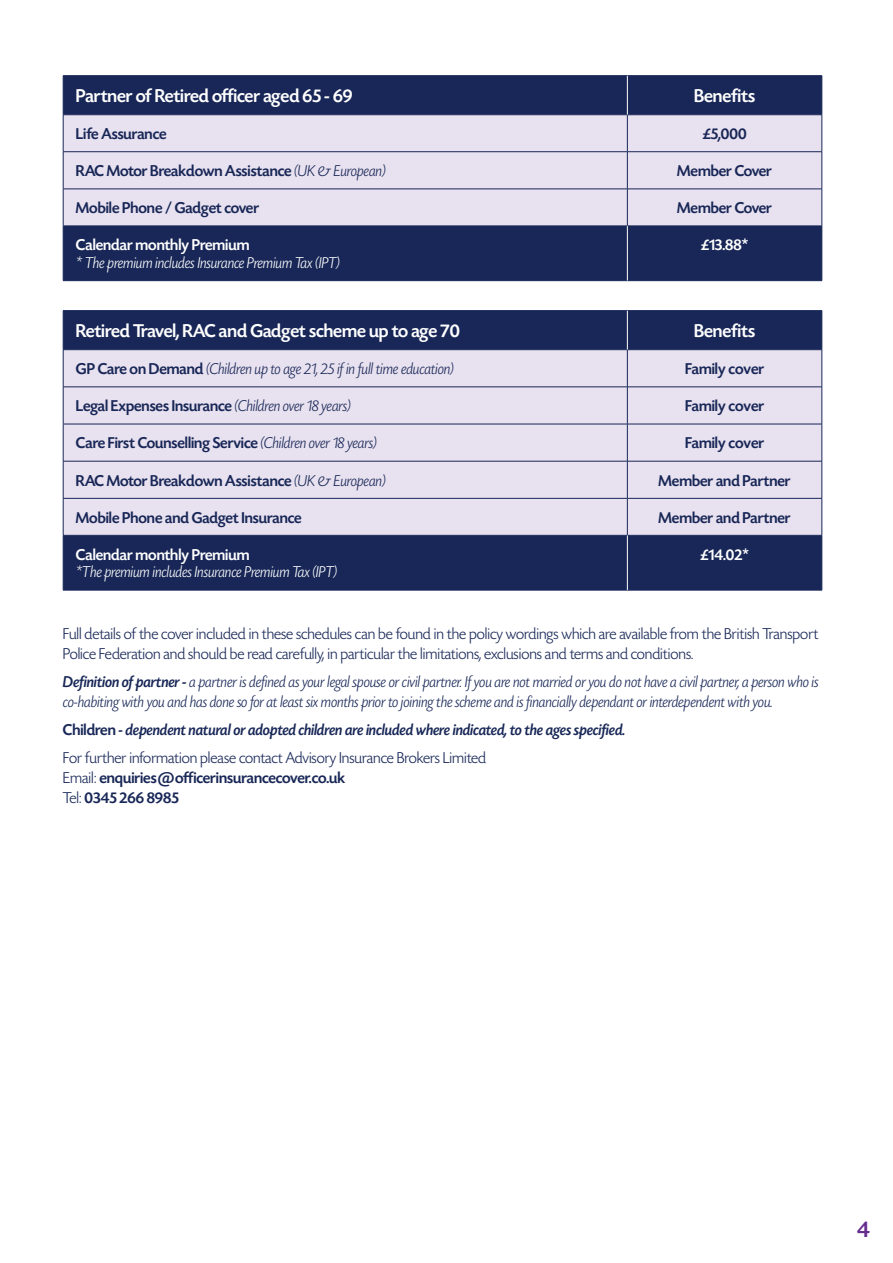
<style>
.page{position:relative;width:893px;height:1263px;background:#fff}
.page>*{position:absolute;margin:0;border:0;box-sizing:border-box;transform-origin:0 0}
.t1{font:500 24px "Today SHOP";color:#652d8e}
.t2{font:500 19.5px "Today SHOP";color:#fff}
.t3{font:500 16.5px/19.8px "Today SHOP";color:#182757}
.t4{font:italic 300 16.5px/19.8px "Today SHOP";color:#182757}
.t5{font:300 16.5px/19.8px "Today SHOP";color:#182757}
.t6{font:italic 500 16.5px/28.3px "Today SHOP";color:#182757}
.t7{font:italic 300 16.5px "Today SHOP";color:#fff}
.t8{font:500 16.5px "Today SHOP";color:#fff}
.s1{font-weight:300;font-style:italic}
.s2{font-weight:500;font-style:normal}
.s3{font-weight:500}
.s4{font-style:normal}
.s5{font-weight:300;font-style:normal}
.s6{font-weight:300}
</style>
<div class="page">
<div style="left:64px;top:76px;width:758px;height:204px;background:#182757"></div>
<div style="left:64px;top:115px;width:758px;height:111px;background:#e8e1ef"></div>
<hr style="left:63px;top:75px;width:564px;height:1px;background:#182757">
<hr style="left:63px;top:76px;width:1px;height:39px;background:#182757">
<hr style="left:627px;top:75px;width:195px;height:1px;background:#182757">
<hr style="left:822px;top:76px;width:1px;height:39px;background:#182757">
<hr style="left:63px;top:114px;width:564px;height:1px;background:#182757">
<hr style="left:63px;top:115px;width:1px;height:37px;background:#182757">
<hr style="left:627px;top:114px;width:195px;height:1px;background:#182757">
<hr style="left:627px;top:115px;width:1px;height:37px;background:#182757">
<hr style="left:822px;top:115px;width:1px;height:37px;background:#182757">
<hr style="left:63px;top:151px;width:564px;height:1px;background:#182757">
<hr style="left:63px;top:152px;width:1px;height:37px;background:#182757">
<hr style="left:627px;top:151px;width:195px;height:1px;background:#182757">
<hr style="left:627px;top:152px;width:1px;height:37px;background:#182757">
<hr style="left:822px;top:152px;width:1px;height:37px;background:#182757">
<hr style="left:63px;top:189px;width:564px;height:1px;background:#182757">
<hr style="left:63px;top:189px;width:1px;height:37px;background:#182757">
<hr style="left:627px;top:189px;width:195px;height:1px;background:#182757">
<hr style="left:627px;top:189px;width:1px;height:37px;background:#182757">
<hr style="left:822px;top:189px;width:1px;height:37px;background:#182757">
<hr style="left:63px;top:226px;width:564px;height:1px;background:#182757">
<hr style="left:63px;top:226px;width:1px;height:54px;background:#182757">
<hr style="left:627px;top:226px;width:195px;height:1px;background:#182757">
<hr style="left:822px;top:226px;width:1px;height:54px;background:#182757">
<hr style="left:63px;top:280px;width:564px;height:1px;background:#182757">
<hr style="left:627px;top:280px;width:195px;height:1px;background:#182757">
<hr style="left:627px;top:226px;width:1px;height:54px;background:#fff">
<hr style="left:627px;top:76px;width:1px;height:39px;background:#fff">
<div style="left:64px;top:311px;width:758px;height:279px;background:#182757"></div>
<div style="left:64px;top:350px;width:758px;height:185px;background:#e8e1ef"></div>
<hr style="left:63px;top:310px;width:564px;height:1px;background:#182757">
<hr style="left:63px;top:311px;width:1px;height:38px;background:#182757">
<hr style="left:627px;top:310px;width:195px;height:1px;background:#182757">
<hr style="left:822px;top:311px;width:1px;height:38px;background:#182757">
<hr style="left:63px;top:535px;width:1px;height:55px;background:#182757">
<hr style="left:822px;top:535px;width:1px;height:55px;background:#182757">
<hr style="left:63px;top:590px;width:564px;height:1px;background:#182757">
<hr style="left:627px;top:590px;width:195px;height:1px;background:#182757">
<hr style="left:63px;top:349px;width:564px;height:1px;background:#182757">
<hr style="left:63px;top:350px;width:1px;height:37px;background:#182757">
<hr style="left:627px;top:349px;width:195px;height:1px;background:#182757">
<hr style="left:627px;top:350px;width:1px;height:37px;background:#182757">
<hr style="left:822px;top:350px;width:1px;height:37px;background:#182757">
<hr style="left:63px;top:461px;width:564px;height:1px;background:#182757">
<hr style="left:63px;top:498px;width:564px;height:1px;background:#182757">
<hr style="left:63px;top:535px;width:564px;height:1px;background:#182757">
<hr style="left:627px;top:461px;width:195px;height:1px;background:#182757">
<hr style="left:627px;top:498px;width:195px;height:1px;background:#182757">
<hr style="left:627px;top:535px;width:195px;height:1px;background:#182757">
<hr style="left:63px;top:387px;width:564px;height:1px;background:#182757">
<hr style="left:63px;top:387px;width:1px;height:37px;background:#182757">
<hr style="left:627px;top:387px;width:195px;height:1px;background:#182757">
<hr style="left:627px;top:387px;width:1px;height:37px;background:#182757">
<hr style="left:822px;top:387px;width:1px;height:37px;background:#182757">
<hr style="left:63px;top:424px;width:564px;height:1px;background:#182757">
<hr style="left:63px;top:424px;width:1px;height:37px;background:#182757">
<hr style="left:63px;top:461px;width:1px;height:37px;background:#182757">
<hr style="left:63px;top:498px;width:1px;height:37px;background:#182757">
<hr style="left:627px;top:424px;width:195px;height:1px;background:#182757">
<hr style="left:627px;top:424px;width:1px;height:37px;background:#182757">
<hr style="left:822px;top:424px;width:1px;height:37px;background:#182757">
<hr style="left:627px;top:461px;width:1px;height:37px;background:#182757">
<hr style="left:822px;top:461px;width:1px;height:37px;background:#182757">
<hr style="left:627px;top:498px;width:1px;height:37px;background:#182757">
<hr style="left:822px;top:498px;width:1px;height:37px;background:#182757">
<hr style="left:627px;top:311px;width:1px;height:38px;background:#fff">
<hr style="left:627px;top:535px;width:1px;height:55px;background:#fff">
<p class="t2" style="left:76px;top:86px;width:278px">Partner of Retired officer aged 65 - 69</p>
<p class="t2" style="left:694px;top:86px;width:62px">Benefits</p>
<p class="t3" style="left:76px;top:124px;width:92px">Life Assurance</p>
<p class="t3" style="left:703px;top:124px;width:45px">£5,000</p>
<p class="t3" style="left:76px;top:161px;width:311px">RAC Motor Breakdown Assistance <span class="s1">(UK &amp; European)</span></p>
<p class="t3" style="left:677px;top:161px;width:96px">Member Cover</p>
<p class="t3" style="left:76px;top:198px;width:185px">Mobile Phone / Gadget cover</p>
<p class="t3" style="left:677px;top:198px;width:96px">Member Cover</p>
<p class="t8" style="left:76px;top:236px;width:175px">Calendar monthly Premium</p>
<p class="t7" style="left:76px;top:254px;width:265px">* The premium includes Insurance Premium Tax (IPT)</p>
<p class="t8" style="left:701px;top:236px;width:49px">£13.88*</p>
<p class="t2" style="left:76px;top:321px;width:385px">Retired Travel, RAC and Gadget scheme up to age 70</p>
<p class="t2" style="left:694px;top:321px;width:62px">Benefits</p>
<p class="t4" style="left:76px;top:359px;width:379px"><span class="s2">GP Care on Demand</span> (Children up to age 21, 25 if in full time education)</p>
<p class="t3" style="left:685px;top:359px;width:81px">Family cover</p>
<p class="t3" style="left:76px;top:397px;width:276px">Legal Expenses Insurance <span class="s1">(Children over 18 years)</span></p>
<p class="t3" style="left:685px;top:396px;width:81px">Family cover</p>
<p class="t3" style="left:76px;top:434px;width:302px">Care First Counselling Service <span class="s1">(Children over 18 years)</span></p>
<p class="t3" style="left:685px;top:434px;width:81px">Family cover</p>
<p class="t3" style="left:76px;top:471px;width:311px">RAC Motor Breakdown Assistance <span class="s1">(UK &amp; European)</span></p>
<p class="t3" style="left:659px;top:471px;width:133px">Member and Partner</p>
<p class="t3" style="left:76px;top:508px;width:227px">Mobile Phone and Gadget Insurance</p>
<p class="t3" style="left:659px;top:508px;width:133px">Member and Partner</p>
<p class="t8" style="left:76px;top:546px;width:175px">Calendar monthly Premium</p>
<p class="t7" style="left:76px;top:563px;width:262px">*The premium includes Insurance Premium Tax (IPT)</p>
<p class="t8" style="left:700px;top:546px;width:50px">£14.02*</p>
<p class="t5" style="left:63px;top:624px;width:757px">Full details of the cover included in these schedules can be found in the policy wordings which are available from the British Transport<br>Police Federation and should be read carefully, in particular the limitations, exclusions and terms and conditions.</p>
<p class="t4" style="left:63px;top:672px;width:757px"><span class="s3">Definition of partner -</span> a partner is defined as your legal spouse or civil partner. If you are not married or you do not have a civil partner, a person who is co-habiting with you and has done so for at least six months prior to joining the scheme and is financially dependant or interdependent with you.</p>
<p class="t6" style="left:63px;top:716px;width:564px"><span class="s4">Children</span> - dependent natural or adopted children are included where indicated, to the ages specified.<br><span class="s5">For further information please contact Advisory Insurance Brokers Limited</span></p>
<p class="t3" style="left:63px;top:768px;width:284px"><span class="s6">Email:</span> enquiries@officerinsurancecover.co.uk<br><span class="s6">Tel:</span> 0345 266 8985</p>
<h1 class="t1" style="left:857px;top:1217px;width:14px">4</h1>
</div>
